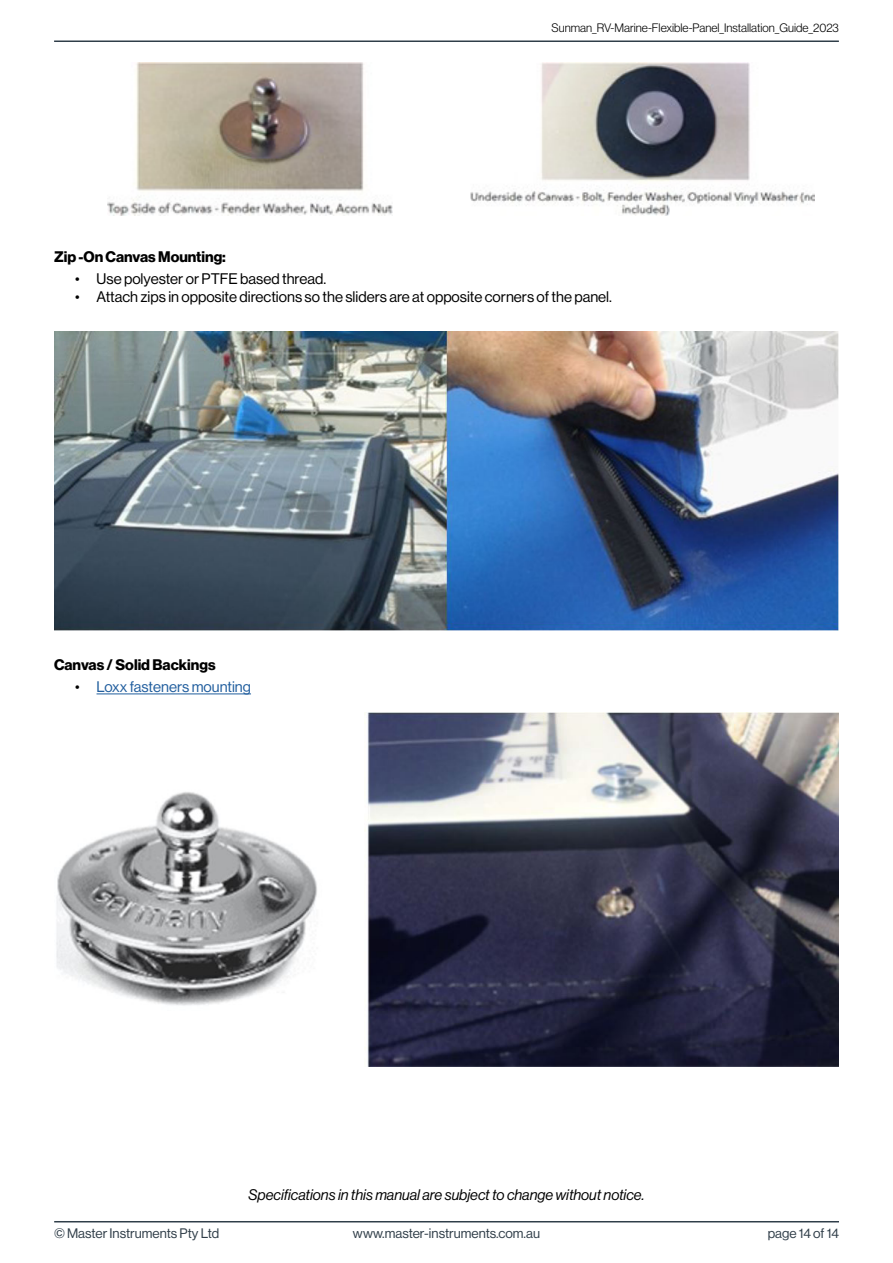
<style>
.page{position:relative;width:893px;height:1263px;background:#fff}
.page>*{position:absolute;margin:0;border:0;box-sizing:border-box;transform-origin:0 0}
.t1{font:15px "N Haas Grotesk DS Pro 55 Rg";color:#000}
.t2{font:15px "N Haas Grotesk DS Pro 56 It";color:#000}
.t3{font:15px "N Haas Grotesk DS Pro 75 Bd";color:#000}
.t4{font:15px "N Haas Grotesk DS Pro 55 Rg";color:#215e9e}
.t5{font:13.5px "N Haas Grotesk DS Pro 55 Rg";color:#303e49}
.t6{font:12px "N Haas Grotesk DS Pro 45 Lt";color:#000}
.s1{color:#000}
</style>
<div class="page">
<hr style="left:54px;top:1221px;width:785px;height:1px;background:#303e49">
<hr style="left:54px;top:41px;width:785px;height:1px;background:#303e49">
<hr style="left:97px;top:694px;width:154px;height:1px;background:#215e9e">
<img style="left:108px;top:63px;width:285px;height:153px">
<img style="left:471px;top:63px;width:343px;height:153px">
<img style="left:54px;top:331px;width:785px;height:299px">
<img style="left:56px;top:713px;width:783px;height:354px">
<p class="t6" style="left:552px;top:21px;width:289px">Sunman_RV-Marine-Flexible-Panel_Installation_Guide_2023</p>
<p class="t3" style="left:54px;top:248px;width:173px">Zip -On Canvas Mounting:</p>
<p class="t1" style="left:75px;top:270px;width:252px">• Use polyester or PTFE based thread.</p>
<p class="t1" style="left:75px;top:288px;width:538px">• Attach zips in opposite directions so the sliders are at opposite corners of the panel.</p>
<p class="t3" style="left:54px;top:656px;width:163px">Canvas / Solid Backings</p>
<p class="t4" style="left:75px;top:678px;width:177px"><span class="s1">•</span> Loxx fasteners mounting</p>
<p class="t2" style="left:249px;top:1186px;width:397px">Specifications in this manual are subject to change without notice.</p>
<p class="t5" style="left:54px;top:1226px;width:167px">© Master Instruments Pty Ltd</p>
<p class="t5" style="left:353px;top:1226px;width:189px">www.master-instruments.com.au</p>
<p class="t5" style="left:768px;top:1226px;width:73px">page 14 of 14</p>
</div>
